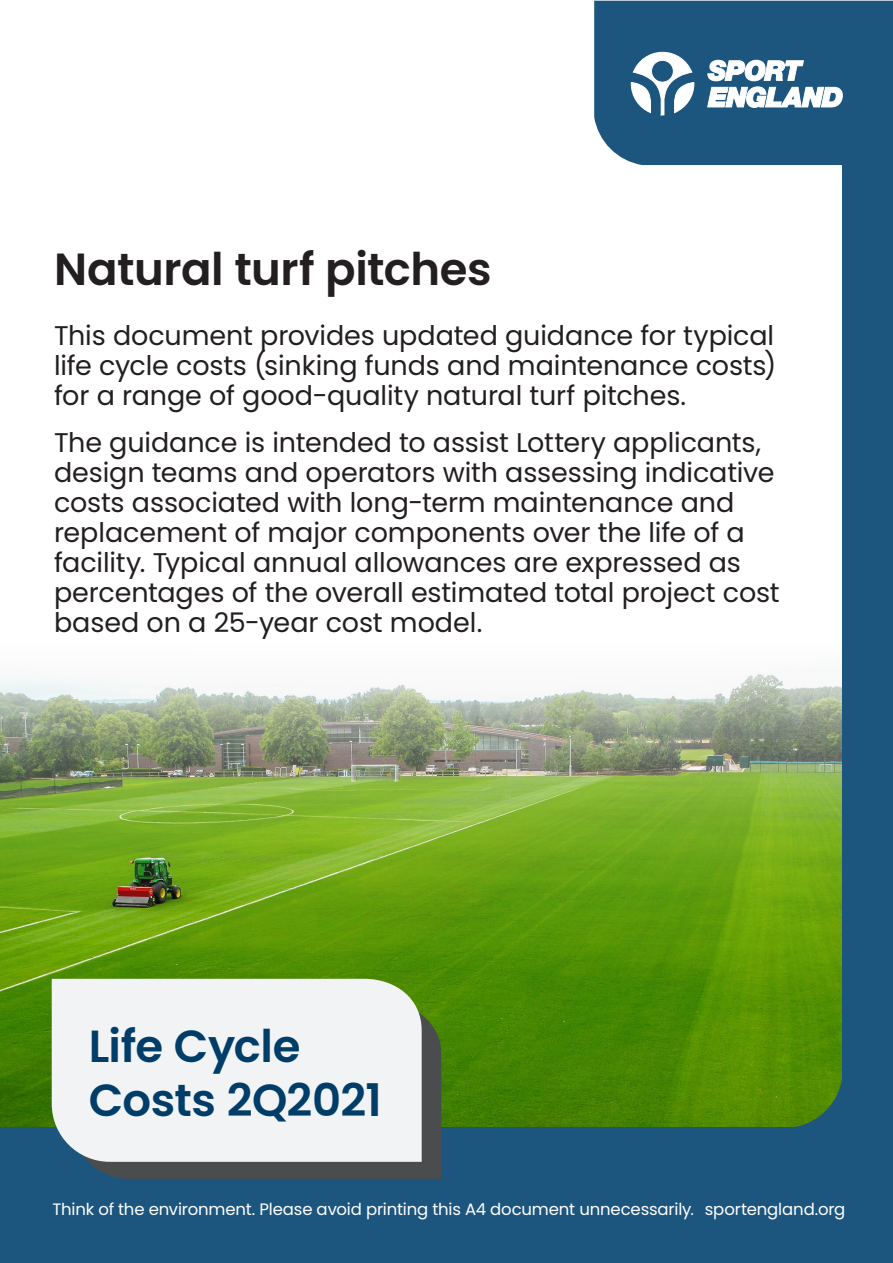
<style>
.page{position:relative;width:893px;height:1263px;background:#fff}
.page>*{position:absolute;margin:0;border:0;box-sizing:border-box;transform-origin:0 0}
._19_main_body{font:600 45px/54px "Poppins";letter-spacing:-.015em;color:#003e69}
._19_main_body-2{font:600 45px "Poppins";letter-spacing:-.01em;color:#231f20}
._19_main_body-3{font:27px/30px "Poppins";letter-spacing:-.005em;color:#231f20;text-align:justify}
._19_main_body-4{font:16.5px "Poppins";letter-spacing:-.01em;color:#fff}
</style>
<div class="page">
<img style="left:1px;top:645px;width:842px;height:483px">
<div style="left:843px;top:150px;width:50px;height:1041px;background:#1c567f"></div>
<div style="left:594px;top:1px;width:299px;height:164px;background:#1c567f"></div>
<svg style="left:707px;top:60px;width:136px;height:48px"></svg>
<svg style="left:631px;top:52px;width:63px;height:64px"></svg>
<div style="left:1px;top:1128px;width:892px;height:135px;background:#1c567f"></div>
<svg style="left:785px;top:1070px;width:58px;height:58px;background:#467f1e"></svg>
<svg style="left:89px;top:1002px;width:352px;height:177px;background:#494f4a"></svg>
<div style="left:52px;top:979px;width:370px;height:183px;background:#f2f3f4"></div>
<p class="_19_main_body-2" style="left:54px;top:243px;width:439px">Natural turf pitches</p>
<p class="_19_main_body-3" style="left:54px;top:320px;width:724px">This document provides updated guidance for typical life cycle costs (sinking funds and maintenance costs) for a range of good-quality natural turf pitches.</p>
<p class="_19_main_body-3" style="left:54px;top:427px;width:727px;text-align:left">The guidance is intended to assist Lottery applicants, design teams and operators with assessing indicative costs associated with long-term maintenance and replacement of major components over the life of a facility. Typical annual allowances are expressed as percentages of the overall estimated total project cost based on a 25-year cost model.</p>
<p class="_19_main_body" style="left:89px;top:1019px;width:295px">Life Cycle<br>Costs 2Q2021</p>
<p class="_19_main_body-4" style="left:53px;top:1199px;width:643px">Think of the environment. Please avoid printing this A4 document unnecessarily.</p>
<p class="_19_main_body-4" style="left:705px;top:1199px;width:142px">sportengland.org</p>
</div>
